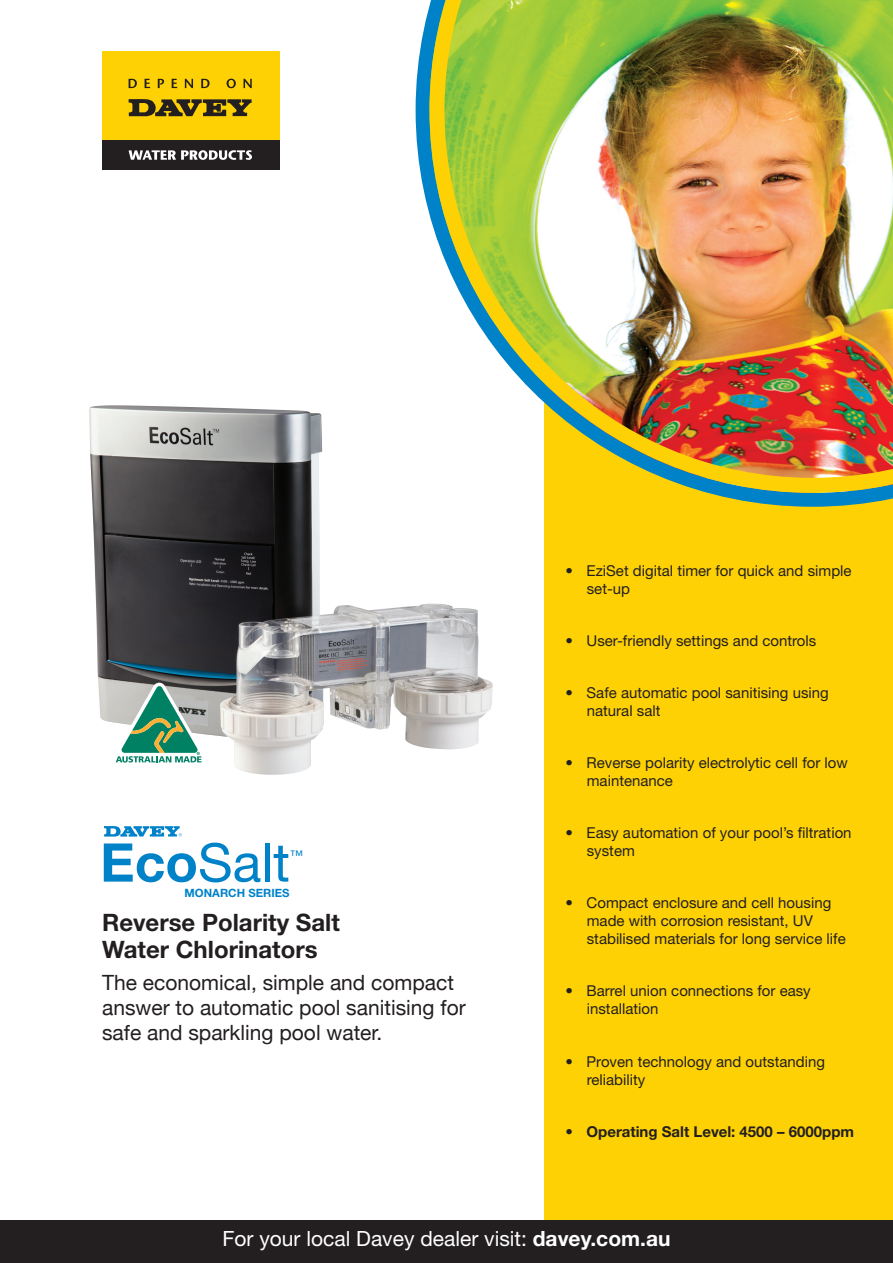
<style>
.page{position:relative;width:893px;height:1263px;background:#fff}
.page>*{position:absolute;margin:0;border:0;box-sizing:border-box;transform-origin:0 0}
.t1{font:53.4px "Helvetica Neue";color:#0082c8}
.t2{font:700 24px/26.2px "Helvetica Neue LT Std";color:#231f20}
.t3{font:21px/25.2px "Helvetica Neue";color:#231f20}
.t4{font:21px "Helvetica Neue LT Std";color:#fff}
.t5{font:15px/18px "Helvetica Neue LT Std";color:#231f20}
.t6{font:700 15px "Helvetica Neue LT Std";color:#231f20}
.t7{font:13.35px "Helvetica Neue";color:#0082c8}
.t8{font:700 11.4px "Helvetica Neue";color:#0082c8}
.s1{font-weight:700}
.s2{font-weight:400}
</style>
<div class="page">
<img style="left:89px;top:406px;width:328px;height:369px">
<div style="left:544px;top:255px;width:349px;height:1008px;background:#fed105"></div>
<div style="left:102px;top:51px;width:178px;height:89px;background:#fed105"></div>
<svg style="left:129px;top:99px;width:123px;height:18px"></svg>
<svg style="left:129px;top:79px;width:8px;height:9px"></svg>
<svg style="left:145px;top:79px;width:5px;height:9px"></svg>
<svg style="left:158px;top:79px;width:6px;height:9px"></svg>
<svg style="left:172px;top:79px;width:5px;height:9px"></svg>
<svg style="left:185px;top:79px;width:8px;height:9px"></svg>
<svg style="left:201px;top:79px;width:9px;height:9px"></svg>
<svg style="left:227px;top:79px;width:9px;height:9px"></svg>
<svg style="left:244px;top:79px;width:8px;height:9px"></svg>
<div style="left:102px;top:140px;width:178px;height:29px;background:#231f20"></div>
<svg style="left:129px;top:150px;width:123px;height:10px"></svg>
<div style="left:0;top:1220px;width:893px;height:43px;background:#231f20"></div>
<svg style="left:416px;top:8px;width:477px;height:499px"></svg>
<img style="left:429px;top:0;width:464px;height:493px">
<svg style="left:104px;top:826px;width:78px;height:11px"></svg>
<svg style="left:113px;top:683px;width:93px;height:82px"></svg>
<p class="t5" style="left:587px;top:562px;width:266px;text-indent:-21px">• EziSet digital timer for quick and simple set-up</p>
<p class="t5" style="left:566px;top:632px;width:252px">• User-friendly settings and controls</p>
<p class="t5" style="left:587px;top:684px;width:244px;text-indent:-21px">• Safe automatic pool sanitising using natural salt</p>
<h1 class="t1" style="left:100px;top:831px;width:191px"><span class="s1">Eco</span>Salt</h1>
<p class="t7" style="left:290px;top:848px;width:15px">™</p>
<p class="t8" style="left:185px;top:886px;width:106px">MONARCH SERIES</p>
<h2 class="t2" style="left:102px;top:909px;width:239px">Reverse Polarity Salt<br>Water Chlorinators</h2>
<h3 class="t3" style="left:102px;top:969px;width:365px">The economical, simple and compact answer to automatic pool sanitising for safe and sparkling pool water.</h3>
<p class="t5" style="left:587px;top:754px;width:263px;text-indent:-21px">• Reverse polarity electrolytic cell for low maintenance</p>
<p class="t5" style="left:587px;top:824px;width:266px;text-indent:-21px">• Easy automation of your pool’s filtration system</p>
<p class="t5" style="left:587px;top:894px;width:260px;text-indent:-21px">• Compact enclosure and cell housing made with corrosion resistant, UV stabilised materials for long service life</p>
<p class="t5" style="left:587px;top:982px;width:225px;text-indent:-21px">• Barrel union connections for easy installation</p>
<p class="t5" style="left:587px;top:1052px;width:240px;text-indent:-21px">• Proven technology and outstanding reliability</p>
<p class="t6" style="left:566px;top:1122px;width:290px"><span class="s2">•</span> Operating Salt Level: 4500 – 6000ppm</p>
<h3 class="t4" style="left:222px;top:1226px;width:450px">For your local Davey dealer visit: <span class="s1">davey.com.au</span></h3>
</div>
